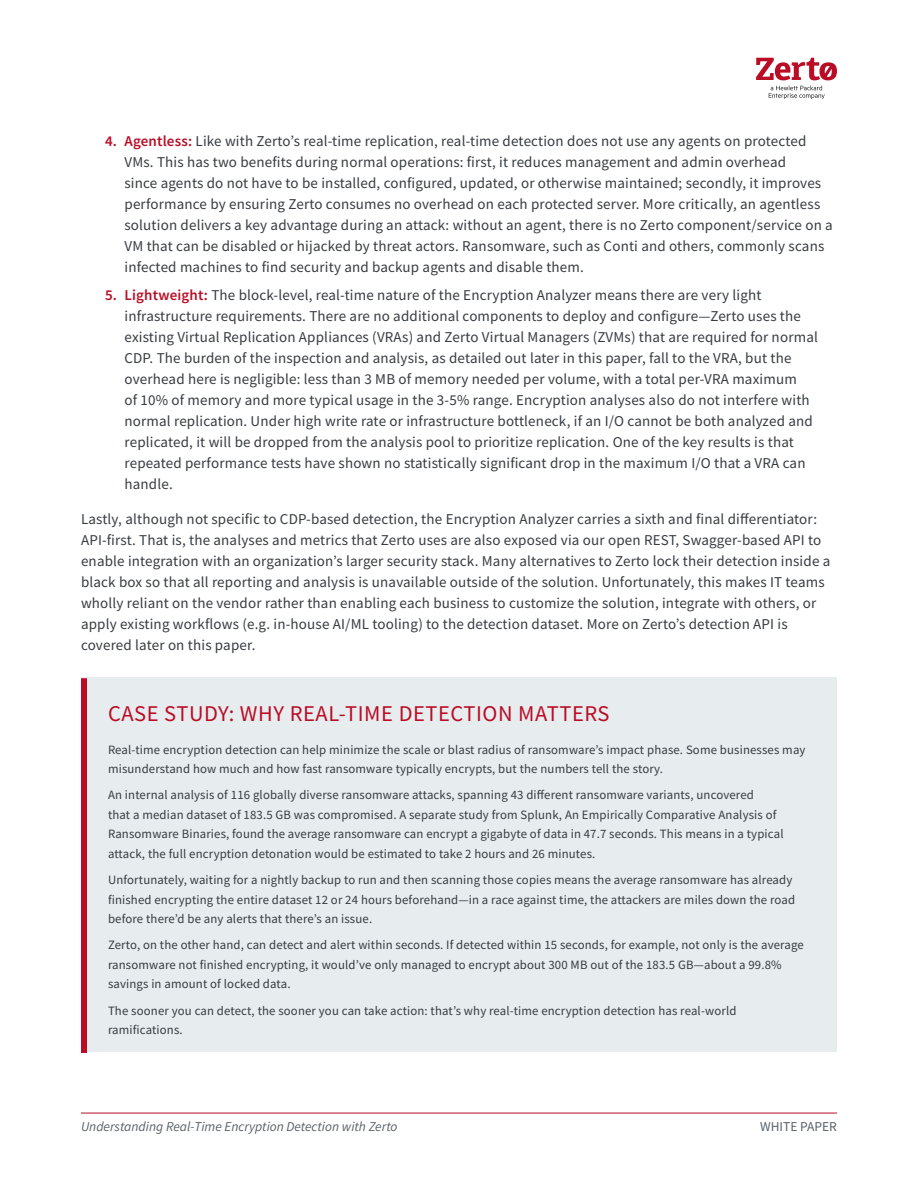
<style>
.page{position:relative;width:918px;height:1188px;background:#fff}
.page>*{position:absolute;margin:0;border:0;box-sizing:border-box;transform-origin:0 0}
.Body{font:700 46.65px "Source Sans Pro";color:#373c41}
.t1{font:22.5px "Source Sans Pro";letter-spacing:.025em;color:#ba0c25}
.Body-2{font:15px/21px "Source Sans Pro";letter-spacing:.01em;color:#373c41}
.t2{font:italic 13.5px "Source Sans Pro";color:#58626a}
.t3{font:13.5px "Source Sans Pro";color:#58626a}
.Body_ExecOverview{font:12.75px/19.5px "Source Sans Pro";letter-spacing:.01em;color:#373c41}
.s1{font-weight:600;color:#ba0c25}
</style>
<div class="page">
<hr style="left:81px;top:1113px;width:756px;height:1px;background:#ba0c25">
<svg style="left:756px;top:58px;width:81px;height:41px"></svg>
<div style="left:81px;top:677px;width:756px;height:375px;background:#e7ecef"></div>
<div style="left:81px;top:678px;width:6px;height:375px;background:#ba0c25"></div>
<p class="Body-2" style="left:124px;top:131px;width:710px;text-indent:-20px"><span class="s1">4. Agentless:</span> Like with Zerto’s real-time replication, real-time detection does not use any agents on protected VMs. This has two benefits during normal operations: first, it reduces management and admin overhead<br>since agents do not have to be installed, configured, updated, or otherwise maintained; secondly, it improves performance by ensuring Zerto consumes no overhead on each protected server. More critically, an agentless solution delivers a key advantage during an attack: without an agent, there is no Zerto component/service on a VM that can be disabled or hijacked by threat actors. Ransomware, such as Conti and others, commonly scans infected machines to find security and backup agents and disable them.</p>
<p class="Body-2" style="left:124px;top:284px;width:695px;text-indent:-20px"><span class="s1">5. Lightweight:</span> The block-level, real-time nature of the Encryption Analyzer means there are very light infrastructure requirements. There are no additional components to deploy and configure—Zerto uses the existing Virtual Replication Appliances (VRAs) and Zerto Virtual Managers (ZVMs) that are required for normal CDP. The burden of the inspection and analysis, as detailed out later in this paper, fall to the VRA, but the overhead here is negligible: less than 3 MB of memory needed per volume, with a total per-VRA maximum<br>of 10% of memory and more typical usage in the 3-5% range. Encryption analyses also do not interfere with normal replication. Under high write rate or infrastructure bottleneck, if an I/O cannot be both analyzed and replicated, it will be dropped from the analysis pool to prioritize replication. One of the key results is that repeated performance tests have shown no statistically significant drop in the maximum I/O that a VRA can handle.</p>
<p class="Body-2" style="left:81px;top:508px;width:751px">Lastly, although not specific to CDP-based detection, the Encryption Analyzer carries a sixth and final differentiator:<br>API-first. That is, the analyses and metrics that Zerto uses are also exposed via our open REST, Swagger-based API to enable integration with an organization’s larger security stack. Many alternatives to Zerto lock their detection inside a black box so that all reporting and analysis is unavailable outside of the solution. Unfortunately, this makes IT teams wholly reliant on the vendor rather than enabling each business to customize the solution, integrate with others, or apply existing workflows (e.g. in-house AI/ML tooling) to the detection dataset. More on Zerto’s detection API is covered later on this paper.</p>
<h3 class="t1" style="left:108px;top:699px;width:503px">CASE STUDY: WHY REAL-TIME DETECTION MATTERS</h3>
<p class="Body_ExecOverview" style="left:108px;top:740px;width:699px">Real-time encryption detection can help minimize the scale or blast radius of ransomware’s impact phase. Some businesses may misunderstand how much and how fast ransomware typically encrypts, but the numbers tell the story.</p>
<p class="Body_ExecOverview" style="left:108px;top:785px;width:677px">An internal analysis of 116 globally diverse ransomware attacks, spanning 43 different ransomware variants, uncovered<br>that a median dataset of 183.5 GB was compromised. A separate study from Splunk, An Empirically Comparative Analysis of Ransomware Binaries, found the average ransomware can encrypt a gigabyte of data in 47.7 seconds. This means in a typical attack, the full encryption detonation would be estimated to take 2 hours and 26 minutes.</p>
<p class="Body_ExecOverview" style="left:108px;top:870px;width:689px">Unfortunately, waiting for a nightly backup to run and then scanning those copies means the average ransomware has already finished encrypting the entire dataset 12 or 24 hours beforehand—in a race against time, the attackers are miles down the road before there’d be any alerts that there’s an issue.</p>
<p class="Body_ExecOverview" style="left:108px;top:935px;width:697px">Zerto, on the other hand, can detect and alert within seconds. If detected within 15 seconds, for example, not only is the average ransomware not finished encrypting, it would’ve only managed to encrypt about 300 MB out of the 183.5 GB—about a 99.8% savings in amount of locked data.</p>
<p class="Body_ExecOverview" style="left:108px;top:1001px;width:630px">The sooner you can detect, the sooner you can take action: that’s why real-time encryption detection has real-world ramifications.</p>
<p class="Body" style="left:346px;top:714px;width:39px">⇧</p>
<p class="t2" style="left:81px;top:1118px;width:318px">Understanding Real-Time Encryption Detection with Zerto</p>
<p class="t3" style="left:760px;top:1118px;width:78px">WHITE PAPER</p>
</div>
